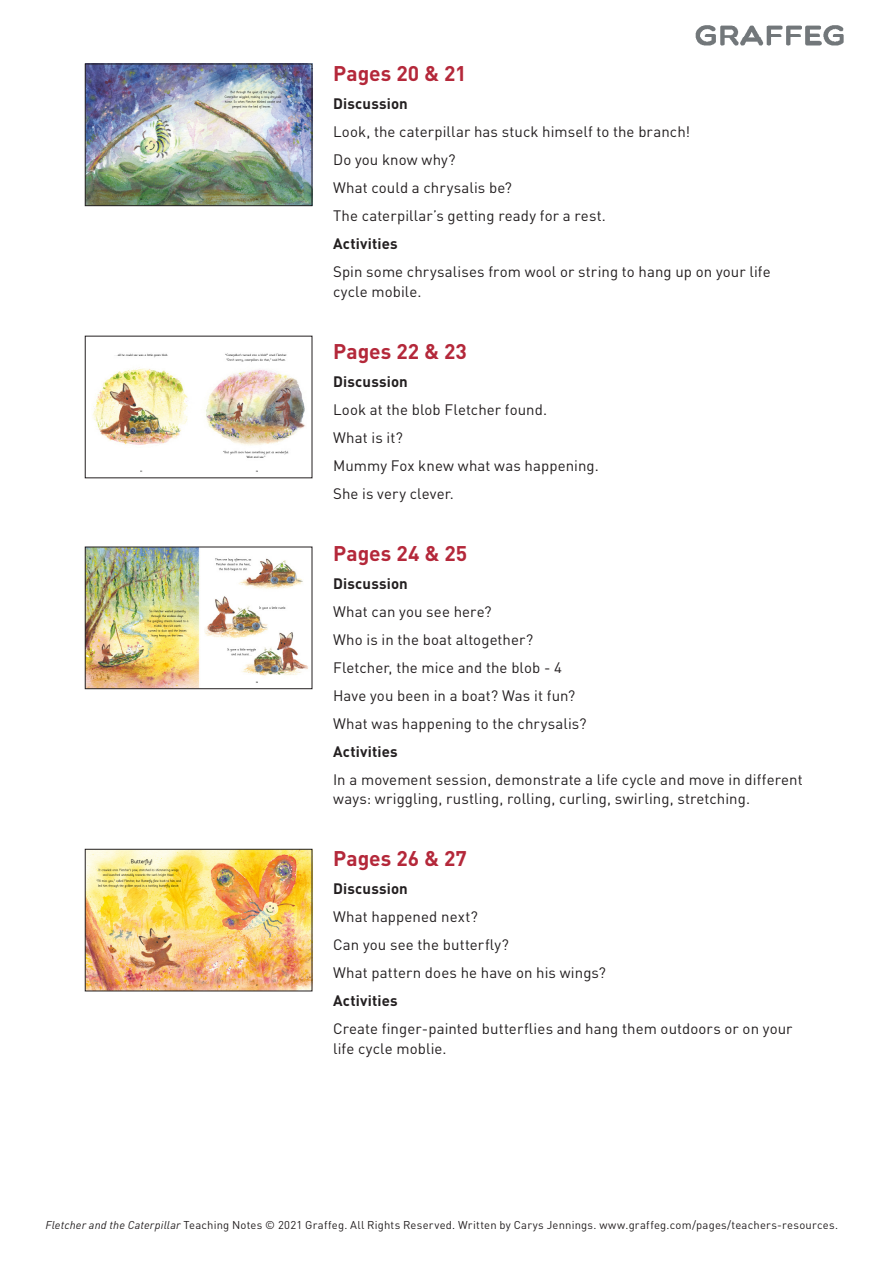
<style>
.page{position:relative;width:893px;height:1263px;background:#fff}
.page>*{position:absolute;margin:0;border:0;box-sizing:border-box;transform-origin:0 0}
.subheads{font:700 21px "DIN";color:#b4283a}
._4__Main_body_copy{font:15px/19.5px "DIN";letter-spacing:.005em;color:#231f20}
._4__Main_body_copy-2{font:700 15px "DIN";letter-spacing:.01em;color:#231f20}
.t1{font:11.25px "DIN";letter-spacing:.02em;color:#231f20}
.s1{font-style:italic}
</style>
<div class="page">
<img style="left:695px;top:25px;width:149px;height:21px">
<img style="left:87px;top:66px;width:223px;height:138px">
<div style="left:85px;top:64px;width:227px;height:142px;border:1px solid #231f20"></div>
<img style="left:92px;top:353px;width:213px;height:119px">
<img style="left:87px;top:549px;width:221px;height:138px">
<div style="left:85px;top:547px;width:227px;height:142px;border:1px solid #231f20"></div>
<img style="left:87px;top:851px;width:223px;height:138px">
<div style="left:85px;top:849px;width:227px;height:142px;border:1px solid #231f20"></div>
<p class="subheads" style="left:333px;top:60px;width:135px">Pages 20 &amp; 21</p>
<p class="_4__Main_body_copy-2" style="left:333px;top:94px;width:76px">Discussion</p>
<p class="_4__Main_body_copy" style="left:333px;top:122px;width:359px">Look, the caterpillar has stuck himself to the branch!</p>
<p class="_4__Main_body_copy" style="left:333px;top:150px;width:124px">Do you know why?</p>
<p class="_4__Main_body_copy" style="left:333px;top:178px;width:180px">What could a chrysalis be?</p>
<p class="_4__Main_body_copy" style="left:333px;top:206px;width:274px">The caterpillar’s getting ready for a rest.</p>
<p class="_4__Main_body_copy-2" style="left:333px;top:234px;width:66px">Activities</p>
<p class="_4__Main_body_copy" style="left:333px;top:262px;width:439px">Spin some chrysalises from wool or string to hang up on your life cycle mobile.</p>
<p class="subheads" style="left:333px;top:337px;width:135px">Pages 22 &amp; 23</p>
<p class="_4__Main_body_copy-2" style="left:333px;top:372px;width:76px">Discussion</p>
<p class="_4__Main_body_copy" style="left:333px;top:399px;width:216px">Look at the blob Fletcher found.</p>
<p class="_4__Main_body_copy" style="left:333px;top:427px;width:71px">What is it?</p>
<p class="_4__Main_body_copy" style="left:333px;top:455px;width:267px">Mummy Fox knew what was happening.</p>
<p class="_4__Main_body_copy" style="left:333px;top:483px;width:122px">She is very clever.</p>
<p class="subheads" style="left:333px;top:539px;width:135px">Pages 24 &amp; 25</p>
<p class="_4__Main_body_copy-2" style="left:333px;top:574px;width:76px">Discussion</p>
<p class="_4__Main_body_copy" style="left:333px;top:601px;width:160px">What can you see here?</p>
<p class="_4__Main_body_copy" style="left:333px;top:629px;width:202px">Who is in the boat altogether?</p>
<p class="_4__Main_body_copy" style="left:333px;top:657px;width:230px">Fletcher, the mice and the blob - 4</p>
<p class="_4__Main_body_copy" style="left:333px;top:685px;width:244px">Have you been in a boat? Was it fun?</p>
<p class="_4__Main_body_copy" style="left:333px;top:713px;width:255px">What was happening to the chrysalis?</p>
<p class="_4__Main_body_copy-2" style="left:333px;top:742px;width:66px">Activities</p>
<p class="_4__Main_body_copy" style="left:333px;top:769px;width:471px">In a movement session, demonstrate a life cycle and move in different ways: wriggling, rustling, rolling, curling, swirling, stretching.</p>
<p class="subheads" style="left:333px;top:845px;width:135px">Pages 26 &amp; 27</p>
<p class="_4__Main_body_copy-2" style="left:333px;top:879px;width:76px">Discussion</p>
<p class="_4__Main_body_copy" style="left:333px;top:907px;width:146px">What happened next?</p>
<p class="_4__Main_body_copy" style="left:333px;top:935px;width:177px">Can you see the butterfly?</p>
<p class="_4__Main_body_copy" style="left:333px;top:963px;width:274px">What pattern does he have on his wings?</p>
<p class="_4__Main_body_copy-2" style="left:333px;top:991px;width:66px">Activities</p>
<p class="_4__Main_body_copy" style="left:333px;top:1019px;width:461px">Create finger-painted butterflies and hang them outdoors or on your life cycle moblie.</p>
<p class="t1" style="left:45px;top:1218px;width:794px"><span class="s1">Fletcher and the Caterpillar</span> Teaching Notes © 2021 Graffeg. All Rights Reserved. Written by Carys Jennings. www.graffeg.com/pages/teachers-resources.</p>
</div>
